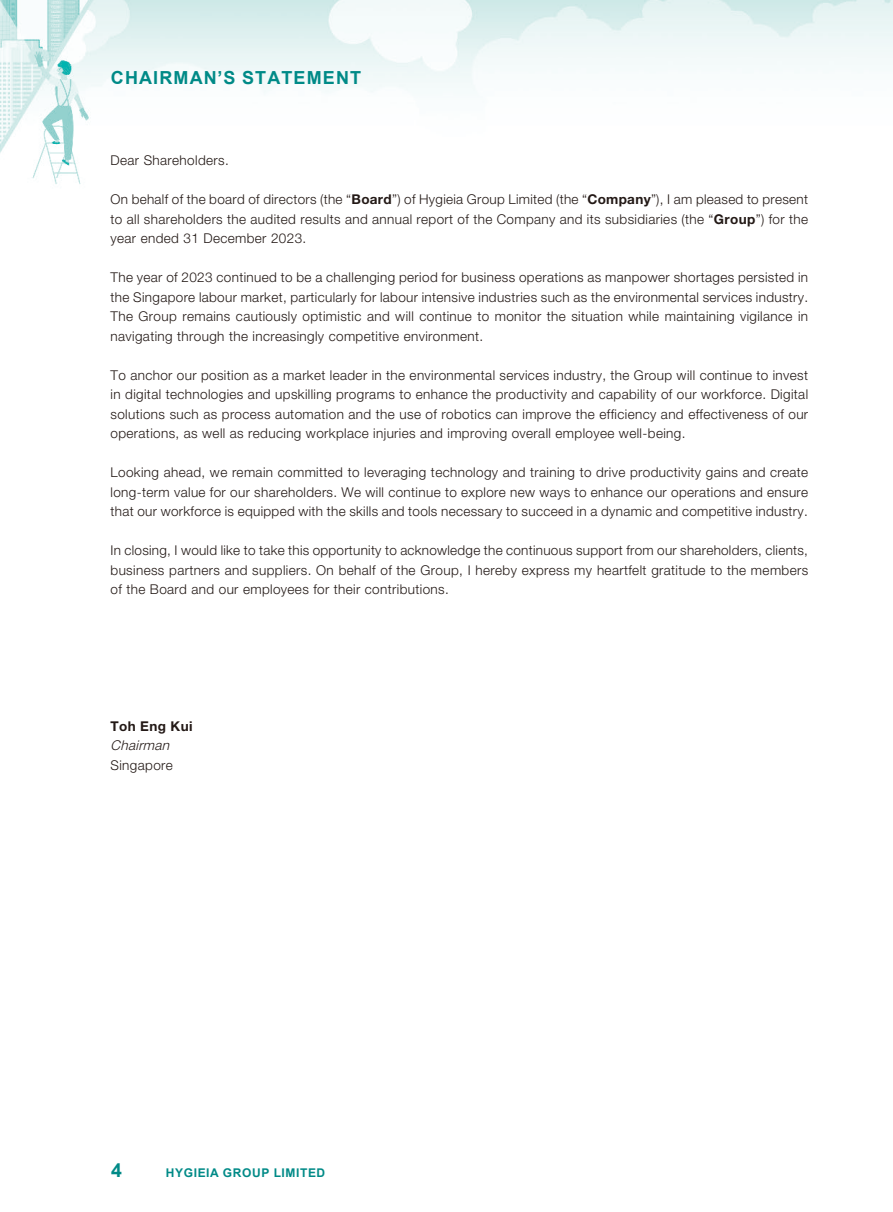
<style>
.page{position:relative;width:893px;height:1212px;background:#fff}
.page>*{position:absolute;margin:0;border:0;box-sizing:border-box;transform-origin:0 0}
.t1{font:700 19.5px "Arial";color:#008a87}
.t2{font:700 18px "Arial";letter-spacing:.065em;color:#008a87}
.t3{font:300 13.5px/19.5px "Helvetica Neue LT Std";letter-spacing:.03em;color:#231916;text-align:justify}
.t4{font:700 13.5px "Helvetica Neue LT Std";letter-spacing:.03em;color:#231916}
.t5{font:italic 300 13.5px "Helvetica Neue LT Std";color:#231916}
.t6{font:700 12px "Arial";letter-spacing:.05em;color:#008a87}
.s1{font-weight:700}
</style>
<div class="page">
<img style="left:0;top:0;width:893px;height:184px">
<h2 class="t2" style="left:111px;top:65px;width:252px">CHAIRMAN’S STATEMENT</h2>
<p class="t3" style="left:111px;top:150px;width:120px">Dear Shareholders.</p>
<p class="t3" style="left:111px;top:189px;width:699px">On behalf of the board of directors (the “<span class="s1">Board</span>”) of Hygieia Group Limited (the “<span class="s1">Company</span>”), I am pleased to present to all shareholders the audited results and annual report of the Company and its subsidiaries (the “<span class="s1">Group</span>”) for the year ended 31 December 2023.</p>
<p class="t3" style="left:111px;top:267px;width:699px">The year of 2023 continued to be a challenging period for business operations as manpower shortages persisted in the Singapore labour market, particularly for labour intensive industries such as the environmental services industry.<br>The Group remains cautiously optimistic and will continue to monitor the situation while maintaining vigilance in navigating through the increasingly competitive environment.</p>
<p class="t3" style="left:111px;top:365px;width:699px">To anchor our position as a market leader in the environmental services industry, the Group will continue to invest in digital technologies and upskilling programs to enhance the productivity and capability of our workforce. Digital solutions such as process automation and the use of robotics can improve the efficiency and effectiveness of our operations, as well as reducing workplace injuries and improving overall employee well-being.</p>
<p class="t3" style="left:111px;top:462px;width:699px">Looking ahead, we remain committed to leveraging technology and training to drive productivity gains and create long-term value for our shareholders. We will continue to explore new ways to enhance our operations and ensure that our workforce is equipped with the skills and tools necessary to succeed in a dynamic and competitive industry.</p>
<p class="t3" style="left:111px;top:540px;width:699px">In closing, I would like to take this opportunity to acknowledge the continuous support from our shareholders, clients, business partners and suppliers. On behalf of the Group, I hereby express my heartfelt gratitude to the members of the Board and our employees for their contributions.</p>
<p class="t4" style="left:111px;top:717px;width:84px">Toh Eng Kui</p>
<p class="t5" style="left:111px;top:737px;width:64px">Chairman</p>
<p class="t3" style="left:111px;top:755px;width:64px">Singapore</p>
<h1 class="t1" style="left:111px;top:1156px;width:12px">4</h1>
<p class="t6" style="left:166px;top:1164px;width:161px">HYGIEIA GROUP LIMITED</p>
</div>
